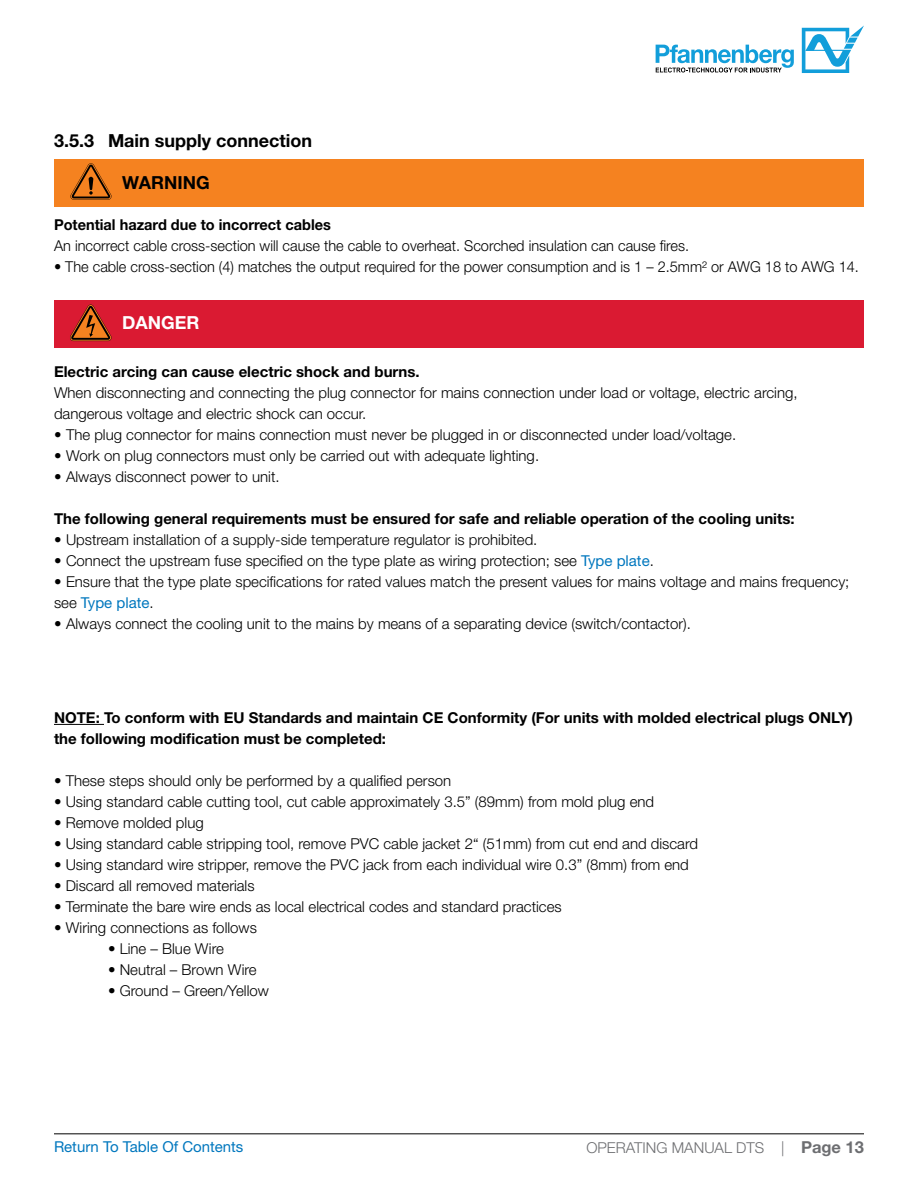
<style>
.page{position:relative;width:918px;height:1188px;background:#fff}
.page>*{position:absolute;margin:0;border:0;box-sizing:border-box;transform-origin:0 0}
.t1{font:700 18px "Helvetica Neue LT Std";color:#000}
.t2{font:700 18px "Helvetica Neue LT Std";color:#fff}
.t3{font:300 15px/21px "Helvetica Neue LT Std";color:#000}
.t4{font:700 15px/21px "Helvetica Neue LT Std";color:#000}
.t5{font:300 15px "Helvetica Neue LT Std";color:#6d6e71}
.t6{font:15px "Helvetica Neue LT Std";color:#0077be}
.s1{font-weight:400;color:#0077be}
.s2{font-weight:700;font-size:16.5px}
</style>
<div class="page">
<hr style="left:54px;top:1133px;width:810px;height:1px;background:#000">
<svg style="left:802px;top:26px;width:62px;height:47px"></svg>
<svg style="left:656px;top:45px;width:138px;height:28px"></svg>
<div style="left:54px;top:159px;width:810px;height:47px;background:#f58220"></div>
<svg style="left:70px;top:163px;width:42px;height:37px"></svg>
<div style="left:54px;top:300px;width:810px;height:48px;background:#da1a32"></div>
<svg style="left:70px;top:305px;width:42px;height:36px"></svg>
<hr style="left:54px;top:724px;width:50px;height:1px;background:#000">
<p class="t1" style="left:54px;top:130px;width:260px">3.5.3 Main supply connection</p>
<p class="t1" style="left:122px;top:172px;width:89px">WARNING</p>
<p class="t4" style="left:54px;top:214px;width:278px">Potential hazard due to incorrect cables</p>
<p class="t3" style="left:54px;top:235px;width:637px">An incorrect cable cross-section will cause the cable to overheat. Scorched insulation can cause fires.</p>
<p class="t3" style="left:54px;top:256px;width:806px">• The cable cross-section (4) matches the output required for the power consumption and is 1 – 2.5mm² or AWG 18 to AWG 14.</p>
<p class="t2" style="left:122px;top:312px;width:79px">DANGER</p>
<p class="t4" style="left:54px;top:361px;width:367px">Electric arcing can cause electric shock and burns.</p>
<p class="t3" style="left:54px;top:382px;width:745px">When disconnecting and connecting the plug connector for mains connection under load or voltage, electric arcing, dangerous voltage and electric shock can occur.</p>
<p class="t3" style="left:54px;top:424px;width:684px">• The plug connector for mains connection must never be plugged in or disconnected under load/voltage.</p>
<p class="t3" style="left:54px;top:445px;width:487px">• Work on plug connectors must only be carried out with adequate lighting.</p>
<p class="t3" style="left:54px;top:466px;width:227px">• Always disconnect power to unit.</p>
<p class="t4" style="left:54px;top:508px;width:742px">The following general requirements must be ensured for safe and reliable operation of the cooling units:</p>
<p class="t3" style="left:54px;top:529px;width:485px">• Upstream installation of a supply-side temperature regulator is prohibited.</p>
<p class="t3" style="left:54px;top:550px;width:601px">• Connect the upstream fuse specified on the type plate as wiring protection; see <span class="s1">Type plate</span>.</p>
<p class="t3" style="left:54px;top:571px;width:797px">• Ensure that the type plate specifications for rated values match the present values for mains voltage and mains frequency; see <span class="s1">Type plate</span>.</p>
<p class="t3" style="left:54px;top:613px;width:638px">• Always connect the cooling unit to the mains by means of a separating device (switch/contactor).</p>
<p class="t4" style="left:54px;top:707px;width:800px">NOTE: To conform with EU Standards and maintain CE Conformity (For units with molded electrical plugs ONLY) the following modification must be completed:</p>
<p class="t3" style="left:54px;top:770px;width:399px">• These steps should only be performed by a qualified person</p>
<p class="t3" style="left:54px;top:791px;width:602px">• Using standard cable cutting tool, cut cable approximately 3.5” (89mm) from mold plug end</p>
<p class="t3" style="left:54px;top:812px;width:151px">• Remove molded plug</p>
<p class="t3" style="left:54px;top:833px;width:646px">• Using standard cable stripping tool, remove PVC cable jacket 2“ (51mm) from cut end and discard</p>
<p class="t3" style="left:54px;top:854px;width:636px">• Using standard wire stripper, remove the PVC jack from each individual wire 0.3” (8mm) from end</p>
<p class="t3" style="left:54px;top:875px;width:202px">• Discard all removed materials</p>
<p class="t3" style="left:54px;top:896px;width:509px">• Terminate the bare wire ends as local electrical codes and standard practices</p>
<p class="t3" style="left:54px;top:917px;width:204px">• Wiring connections as follows</p>
<p class="t3" style="left:108px;top:938px;width:117px">• Line – Blue Wire</p>
<p class="t3" style="left:108px;top:959px;width:150px">• Neutral – Brown Wire</p>
<p class="t3" style="left:108px;top:980px;width:162px">• Ground – Green/Yellow</p>
<p class="t6" style="left:54px;top:1138px;width:191px">Return To Table Of Contents</p>
<p class="t5" style="left:586px;top:1138px;width:279px">OPERATING MANUAL DTS | <span class="s2">Page 13</span></p>
</div>
